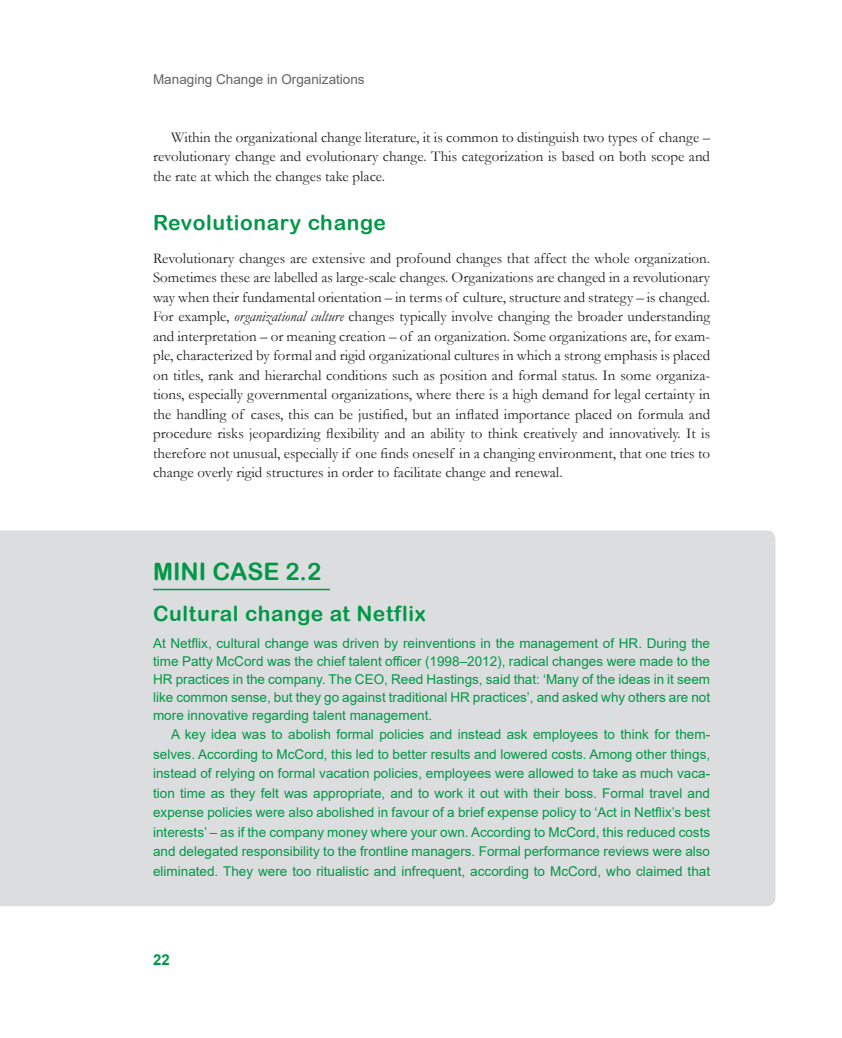
<style>
.page{position:relative;width:842px;height:1038px;background:#fff}
.page>*{position:absolute;margin:0;border:0;box-sizing:border-box;transform-origin:0 0}
.BX3_TI{font:24px "Arial Rounded MT Bold";color:#009847}
.BX3_H1{font:21px "Arial Rounded MT Bold";letter-spacing:.03em;color:#009847}
.TEXT{font:15px/19.5px "Garamond";color:#231f20;text-align:justify}
.TEXT_IND{font:15px/19.5px "Garamond";color:#231f20;text-align:justify}
.t1{font:700 15px "Arial";color:#009847}
.BX3_TEXT_IND{font:13.5px/19.5px "Arial";color:#009847;text-align:justify}
.BX3_TEXT{font:13.5px/18px "Arial";color:#009847;text-align:justify}
.t2{font:13.5px "Arial";color:#636366}
.s1{font-style:italic}
</style>
<div class="page">
<div style="left:0;top:530px;width:775px;height:376px;background:#dcdddf"></div>
<hr style="left:153px;top:588px;width:177px;height:2px;background:#009847">
<p class="t2" style="left:153px;top:70px;width:213px">Managing Change in Organizations</p>
<p class="TEXT_IND" style="left:153px;top:127px;width:559px;text-indent:18px">Within the organizational change literature, it is common to distinguish two types of change – revolutionary change and evolutionary change. This categorization is based on both scope and the rate at which the changes take place.</p>
<h2 class="BX3_H1" style="left:153px;top:210px;width:234px">Revolutionary change</h2>
<p class="TEXT" style="left:153px;top:248px;width:559px">Revolutionary changes are extensive and profound changes that affect the whole organization.<br>Sometimes these are labelled as large-scale changes. Organizations are changed in a revolutionary way when their fundamental orientation – in terms of culture, structure and strategy – is changed.<br>For example, <span class="s1">organizational culture</span> changes typically involve changing the broader understanding and interpretation – or meaning creation – of an organization. Some organizations are, for exam&shy;ple, characterized by formal and rigid organizational cultures in which a strong emphasis is placed on titles, rank and hierarchal conditions such as position and formal status. In some organiza&shy;tions, especially governmental organizations, where there is a high demand for legal certainty in the handling of cases, this can be justified, but an inflated importance placed on formula and procedure risks jeopardizing flexibility and an ability to think creatively and innovatively. It is therefore not unusual, especially if one finds oneself in a changing environment, that one tries to change overly rigid structures in order to facilitate change and renewal.</p>
<p class="BX3_TI" style="left:153px;top:557px;width:170px">MINI CASE 2.2</p>
<p class="BX3_H1" style="left:153px;top:601px;width:274px">Cultural change at Netflix</p>
<p class="BX3_TEXT" style="left:153px;top:634px;width:558px">At Netflix, cultural change was driven by reinventions in the management of HR. During the time Patty McCord was the chief talent officer (1998–2012), radical changes were made to the HR practices in the company. The CEO, Reed Hastings, said that: ‘Many of the ideas in it seem like common sense, but they go against traditional HR practices’, and asked why others are not more innovative regarding talent management.</p>
<p class="BX3_TEXT_IND" style="left:153px;top:724px;width:559px;text-indent:18px">A key idea was to abolish formal policies and instead ask employees to think for them&shy;selves. According to McCord, this led to better results and lowered costs. Among other things, instead of relying on formal vacation policies, employees were allowed to take as much vaca&shy;tion time as they felt was appropriate, and to work it out with their boss. Formal travel and expense policies were also abolished in favour of a brief expense policy to ‘Act in Netflix’s best interests’ – as if the company money where your own. According to McCord, this reduced costs and delegated responsibility to the frontline managers. Formal performance reviews were also eliminated. They were too ritualistic and infrequent, according to McCord, who claimed that</p>
<p class="t1" style="left:153px;top:949px;width:18px">22</p>
</div>
